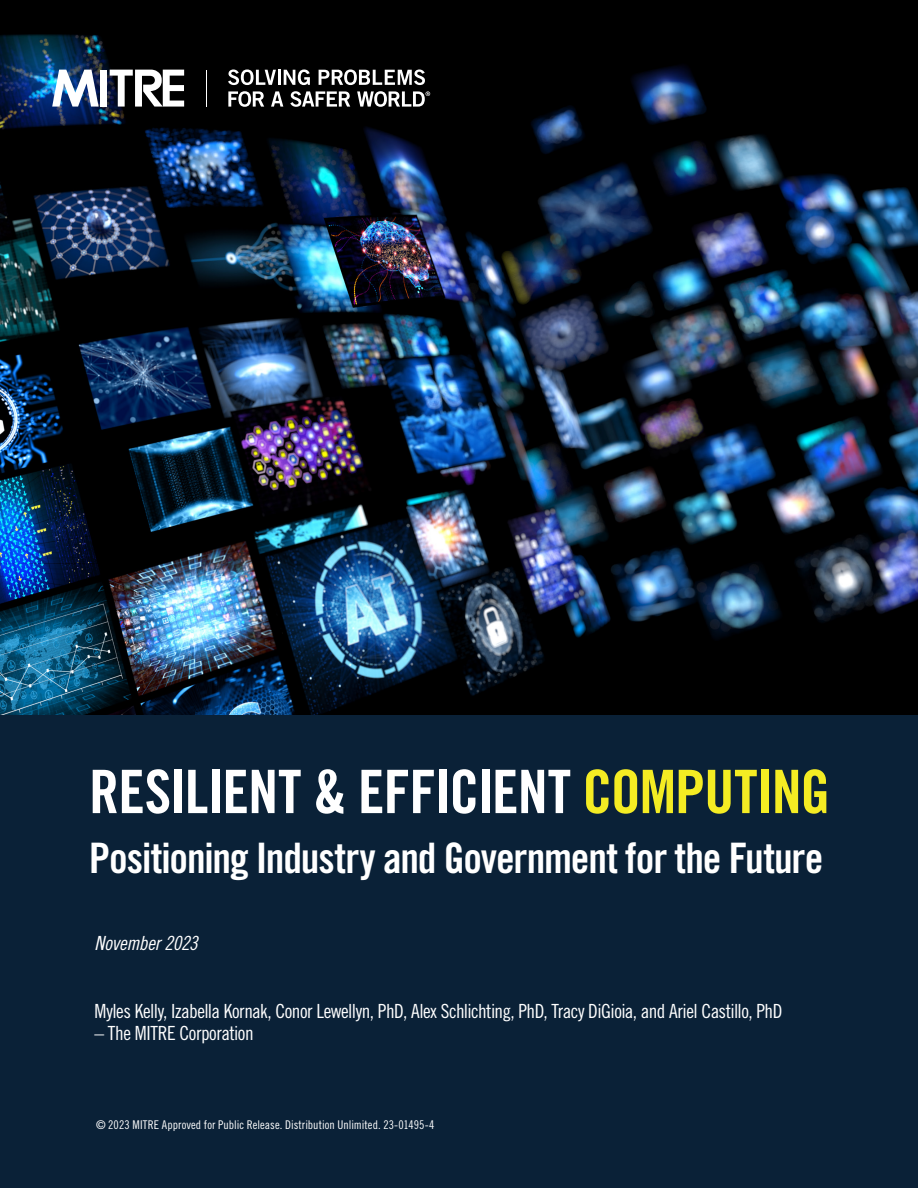
<style>
.page{position:relative;width:918px;height:1188px;background:#fff}
.page>*{position:absolute;margin:0;border:0;box-sizing:border-box;transform-origin:0 0}
.t1{font:60px "Trade Gothic LT Pro Bd Cn 20";letter-spacing:-.015em;color:#fff}
.t2{font:42px "Trade Gothic LT Pro Bd Cn 20";letter-spacing:-.025em;color:#fff}
.t3{font:19.5px "Trade Gothic LT Pro Cn 18";letter-spacing:-.025em;color:#fff}
.t4{font:19.5px "Trade Gothic LT Pro Cn 18 Obl";letter-spacing:-.015em;color:#fff}
.t5{font:12px "Trade Gothic LT Pro Cn 18";letter-spacing:.005em;color:#fff}
.s1{color:#f4ec23}
</style>
<div class="page">
<img style="left:0;top:0;width:918px;height:716px">
<div style="left:0;top:716px;width:918px;height:472px;background:#0a2137"></div>
<svg style="left:228px;top:69px;width:48px;height:16px"></svg>
<hr style="left:278px;top:70px;width:3px;height:15px;background:#fff">
<svg style="left:284px;top:69px;width:26px;height:16px"></svg>
<svg style="left:319px;top:69px;width:106px;height:16px"></svg>
<svg style="left:228px;top:91px;width:36px;height:16px"></svg>
<svg style="left:271px;top:91px;width:12px;height:16px"></svg>
<svg style="left:290px;top:91px;width:60px;height:16px"></svg>
<svg style="left:357px;top:91px;width:73px;height:16px"></svg>
<hr style="left:206px;top:70px;width:1px;height:37px;background:#fff">
<svg style="left:52px;top:70px;width:47px;height:37px"></svg>
<div style="left:100px;top:70px;width:7px;height:37px;background:#fff"></div>
<svg style="left:110px;top:70px;width:74px;height:37px"></svg>
<h1 class="t1" style="left:89px;top:755px;width:743px">RESILIENT &amp; EFFICIENT <span class="s1">COMPUTING</span></h1>
<h2 class="t2" style="left:89px;top:833px;width:736px">Positioning Industry and Government for the Future</h2>
<p class="t4" style="left:94px;top:932px;width:105px">November 2023</p>
<p class="t3" style="left:94px;top:999px;width:689px">Myles Kelly, Izabella Kornak, Conor Lewellyn, PhD, Alex Schlichting, PhD, Tracy DiGioia, and Ariel Castillo, PhD</p>
<p class="t3" style="left:94px;top:1022px;width:161px">– The MITRE Corporation</p>
<p class="t5" style="left:96px;top:1117px;width:340px">© 2023 MITRE Approved for Public Release. Distribution Unlimited. 23-01495-4</p>
</div>
